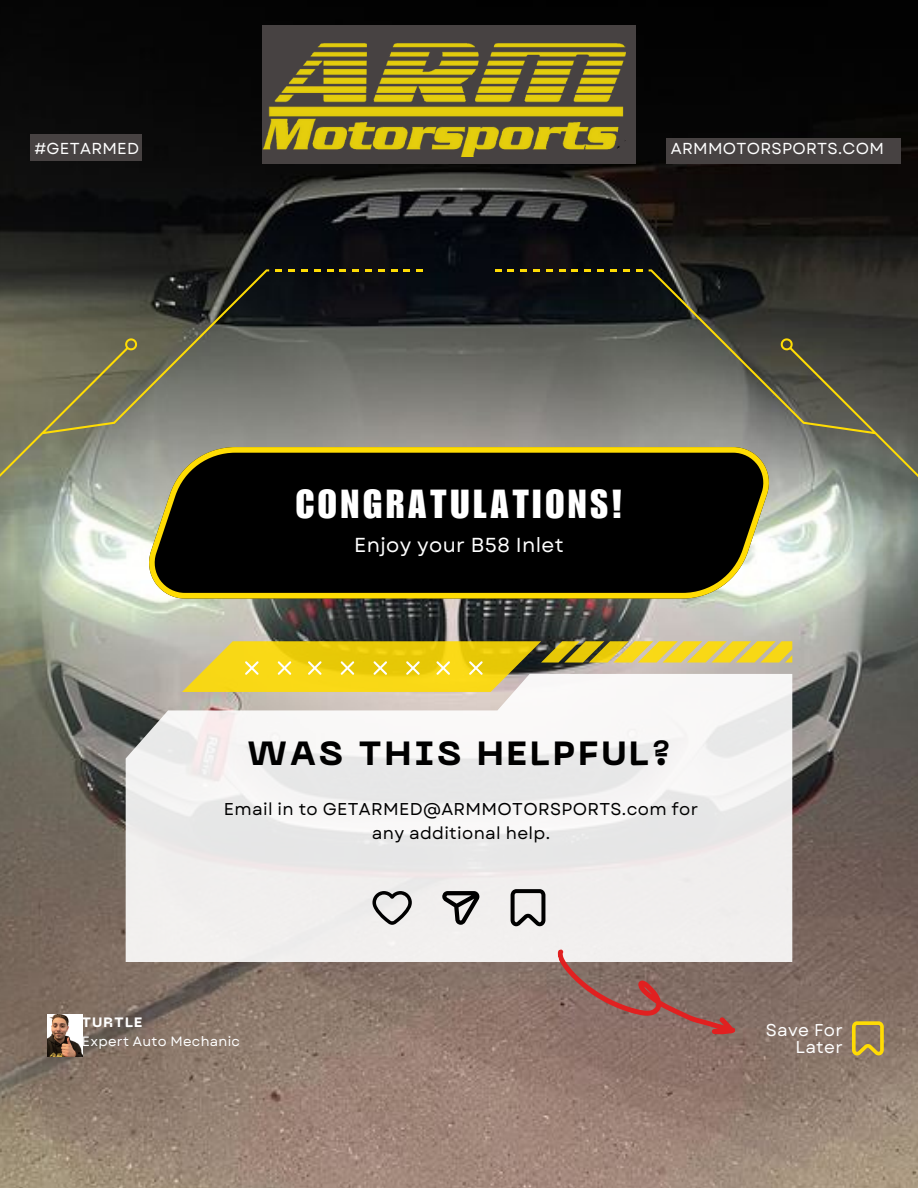
<style>
.page{position:relative;width:918px;height:1188px;background:#fff}
.page>*{position:absolute;margin:0;border:0;box-sizing:border-box;transform-origin:0 0}
.t1{font:39.45px "Impact LT Std";letter-spacing:.1em;color:#fff}
.t2{font:800 33.3px "PP Neue Machina";letter-spacing:.1em;color:#000}
.t3{font:20.25px "Garet";letter-spacing:.02em;color:#fff}
.t4{font:17.1px/23.9px "Garet";letter-spacing:.02em;color:#000;text-align:center}
.t5{font:17.1px/17px "Garet";letter-spacing:.02em;color:#fff;text-align:right}
.t6{font:15.9px "Garet";letter-spacing:.02em;color:#fff}
.t7{font:13.5px "Garet";letter-spacing:.02em;color:#fff}
.t8{font:800 13.5px "PP Neue Machina";letter-spacing:.1em;color:#fff}
</style>
<div class="page">
<img style="left:0;top:0;width:918px;height:1188px">
<svg style="left:126px;top:674px;width:666px;height:288px;fill:#f0eeee"></svg>
<svg style="left:301px;top:269px;width:7px;height:2px"></svg>
<svg style="left:327px;top:269px;width:6px;height:2px"></svg>
<svg style="left:288px;top:269px;width:7px;height:2px"></svg>
<svg style="left:276px;top:269px;width:6px;height:2px"></svg>
<svg style="left:340px;top:269px;width:6px;height:2px"></svg>
<svg style="left:314px;top:269px;width:6px;height:2px"></svg>
<svg style="left:353px;top:269px;width:6px;height:2px"></svg>
<svg style="left:391px;top:269px;width:6px;height:2px"></svg>
<svg style="left:417px;top:269px;width:6px;height:2px"></svg>
<svg style="left:404px;top:269px;width:6px;height:2px"></svg>
<svg style="left:378px;top:269px;width:7px;height:2px"></svg>
<svg style="left:365px;top:269px;width:7px;height:2px"></svg>
<svg style="left:0;top:269px;width:269px;height:327px;background:#7d8070"></svg>
<svg style="left:610px;top:269px;width:7px;height:2px"></svg>
<svg style="left:585px;top:269px;width:6px;height:2px"></svg>
<svg style="left:623px;top:269px;width:6px;height:2px"></svg>
<svg style="left:636px;top:269px;width:6px;height:2px"></svg>
<svg style="left:572px;top:269px;width:6px;height:2px"></svg>
<svg style="left:597px;top:269px;width:7px;height:2px"></svg>
<svg style="left:559px;top:269px;width:6px;height:2px"></svg>
<svg style="left:521px;top:269px;width:6px;height:2px"></svg>
<svg style="left:495px;top:269px;width:6px;height:2px"></svg>
<svg style="left:508px;top:269px;width:6px;height:2px"></svg>
<svg style="left:533px;top:269px;width:7px;height:2px"></svg>
<svg style="left:546px;top:269px;width:7px;height:2px"></svg>
<svg style="left:649px;top:269px;width:269px;height:327px;background:#6d6f66"></svg>
<svg style="left:148px;top:447px;width:623px;height:151px;background:#201e0c"></svg>
<svg style="left:442px;top:891px;width:37px;height:34px"></svg>
<svg style="left:511px;top:889px;width:34px;height:37px"></svg>
<svg style="left:372px;top:891px;width:40px;height:34px"></svg>
<svg style="left:182px;top:641px;width:610px;height:51px"></svg>
<svg style="left:852px;top:1021px;width:31px;height:34px"></svg>
<svg style="left:557px;top:918px;width:179px;height:147px;background:#ac918b"></svg>
<img style="left:47px;top:1014px;width:35px;height:43px">
<div style="left:666px;top:138px;width:235px;height:26px;background:#474242"></div>
<div style="left:31px;top:134px;width:111px;height:27px;background:#474242"></div>
<div style="left:263px;top:25px;width:373px;height:139px;background:#474242"></div>
<img style="left:263px;top:43px;width:363px;height:114px">
<p class="t6" style="left:34px;top:137px;width:106px">#GETARMED</p>
<p class="t6" style="left:671px;top:137px;width:215px">ARMMOTORSPORTS.COM</p>
<p class="t1" style="left:296px;top:490px;width:328px">CONGRATULATIONS!</p>
<p class="t3" style="left:354px;top:530px;width:211px">Enjoy your B58 Inlet</p>
<p class="t2" style="left:248px;top:740px;width:424px">WAS THIS HELPFUL?</p>
<p class="t4" style="left:224px;top:797px;width:476px">Email in to GETARMED@ARMMOTORSPORTS.com for any additional help.</p>
<p class="t8" style="left:82px;top:1017px;width:62px">TURTLE</p>
<p class="t7" style="left:82px;top:1032px;width:160px">Expert Auto Mechanic</p>
<p class="t5" style="left:766px;top:1021px;width:79px">Save For<br>Later</p>
</div>
